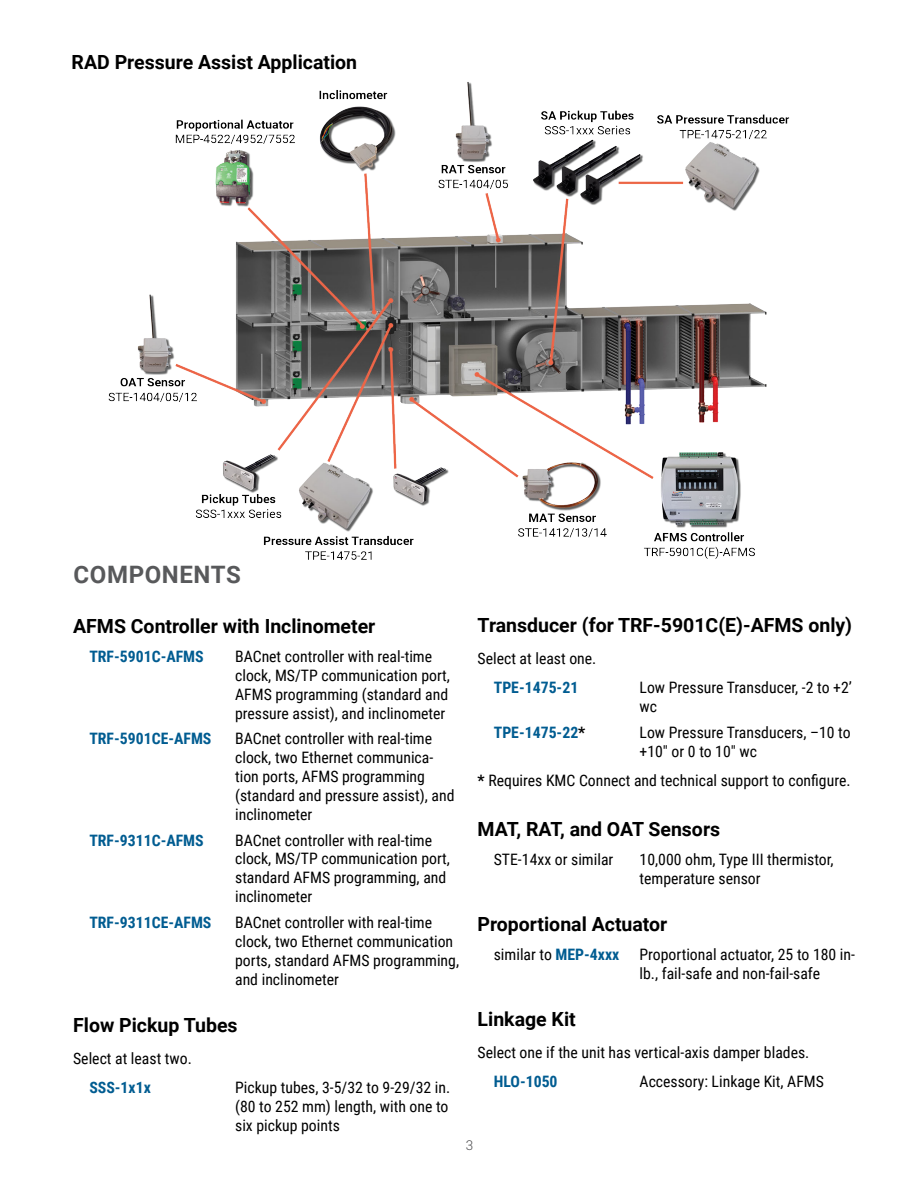
<style>
.page{position:relative;width:918px;height:1188px;background:#fff}
.page>*{position:absolute;margin:0;border:0;box-sizing:border-box;transform-origin:0 0}
.t1{font:700 24px "Roboto";letter-spacing:.025em;color:#58595b}
.t2{font:700 19.5px "Roboto";color:#000}
.t3{font:15.75px/18.9px "Roboto Condensed";color:#000}
.t4{font:700 15.75px "Roboto Condensed";color:#005c91}
.t5{font:300 13.5px "Roboto";color:#4d4d4f}
.s1{color:#000}
.s2{font-weight:700}
.s3{font-weight:700;color:#005c91}
</style>
<div class="page">
<img style="left:108px;top:82px;width:682px;height:478px">
<p class="t2" style="left:72px;top:48px;width:287px">RAD Pressure Assist Application</p>
<h1 class="t1" style="left:74px;top:557px;width:169px">COMPONENTS</h1>
<p class="t2" style="left:73px;top:612px;width:304px">AFMS Controller with Inclinometer</p>
<p class="t4" style="left:89px;top:645px;width:116px">TRF-5901C-AFMS</p>
<p class="t3" style="left:235px;top:646px;width:216px">BACnet controller with real-time clock, MS/TP communication port, AFMS programming (standard and pressure assist), and inclinometer</p>
<p class="t4" style="left:89px;top:728px;width:124px">TRF-5901CE-AFMS</p>
<p class="t3" style="left:235px;top:729px;width:221px">BACnet controller with real-time clock, two Ethernet communica&shy;tion ports, AFMS programming (standard and pressure assist), and inclinometer</p>
<p class="t4" style="left:89px;top:829px;width:116px">TRF-9311C-AFMS</p>
<p class="t3" style="left:235px;top:830px;width:216px">BACnet controller with real-time clock, MS/TP communication port, standard AFMS programming, and inclinometer</p>
<p class="t4" style="left:89px;top:911px;width:124px">TRF-9311CE-AFMS</p>
<p class="t3" style="left:235px;top:912px;width:225px">BACnet controller with real-time clock, two Ethernet communication ports, standard AFMS programming, and inclinometer</p>
<p class="t2" style="left:73px;top:1011px;width:166px">Flow Pickup Tubes</p>
<p class="t3" style="left:73px;top:1048px;width:120px">Select at least two.</p>
<p class="t4" style="left:89px;top:1076px;width:63px">SSS-1x1x</p>
<p class="t3" style="left:235px;top:1077px;width:217px;text-align:justify">Pickup tubes, 3-5/32 to 9-29/32 in. (80 to 252 mm) length, with one to six pickup points</p>
<p class="t2" style="left:478px;top:611px;width:376px">Transducer (for TRF-5901C(E)-AFMS only)</p>
<p class="t3" style="left:478px;top:648px;width:120px">Select at least one.</p>
<p class="t4" style="left:494px;top:676px;width:86px">TPE-1475-21</p>
<p class="t3" style="left:640px;top:677px;width:214px">Low Pressure Transducer, -2 to +2’ wc</p>
<p class="t4" style="left:494px;top:721px;width:93px">TPE-1475-22<span class="s1">*</span></p>
<p class="t3" style="left:640px;top:722px;width:213px">Low Pressure Transducers, –10 to +10″ or 0 to 10″ wc</p>
<p class="t3" style="left:478px;top:770px;width:374px"><span class="s2">*</span> Requires KMC Connect and technical support to configure.</p>
<p class="t2" style="left:478px;top:815px;width:244px">MAT, RAT, and OAT Sensors</p>
<p class="t3" style="left:494px;top:849px;width:121px">STE-14xx or similar</p>
<p class="t3" style="left:640px;top:849px;width:196px">10,000 ohm, Type III thermistor, temperature sensor</p>
<p class="t2" style="left:478px;top:910px;width:191px">Proportional Actuator</p>
<p class="t3" style="left:494px;top:944px;width:127px">similar to <span class="s3">MEP-4xxx</span></p>
<p class="t3" style="left:640px;top:944px;width:217px">Proportional actuator, 25 to 180 in&shy;lb., fail-safe and non-fail-safe</p>
<p class="t2" style="left:478px;top:1005px;width:100px">Linkage Kit</p>
<p class="t3" style="left:478px;top:1043px;width:333px">Select one if the unit has vertical-axis damper blades.</p>
<p class="t4" style="left:494px;top:1071px;width:65px">HLO-1050</p>
<p class="t3" style="left:640px;top:1072px;width:186px">Accessory: Linkage Kit, AFMS</p>
<p class="t5" style="left:466px;top:1136px;width:9px">3</p>
</div>
